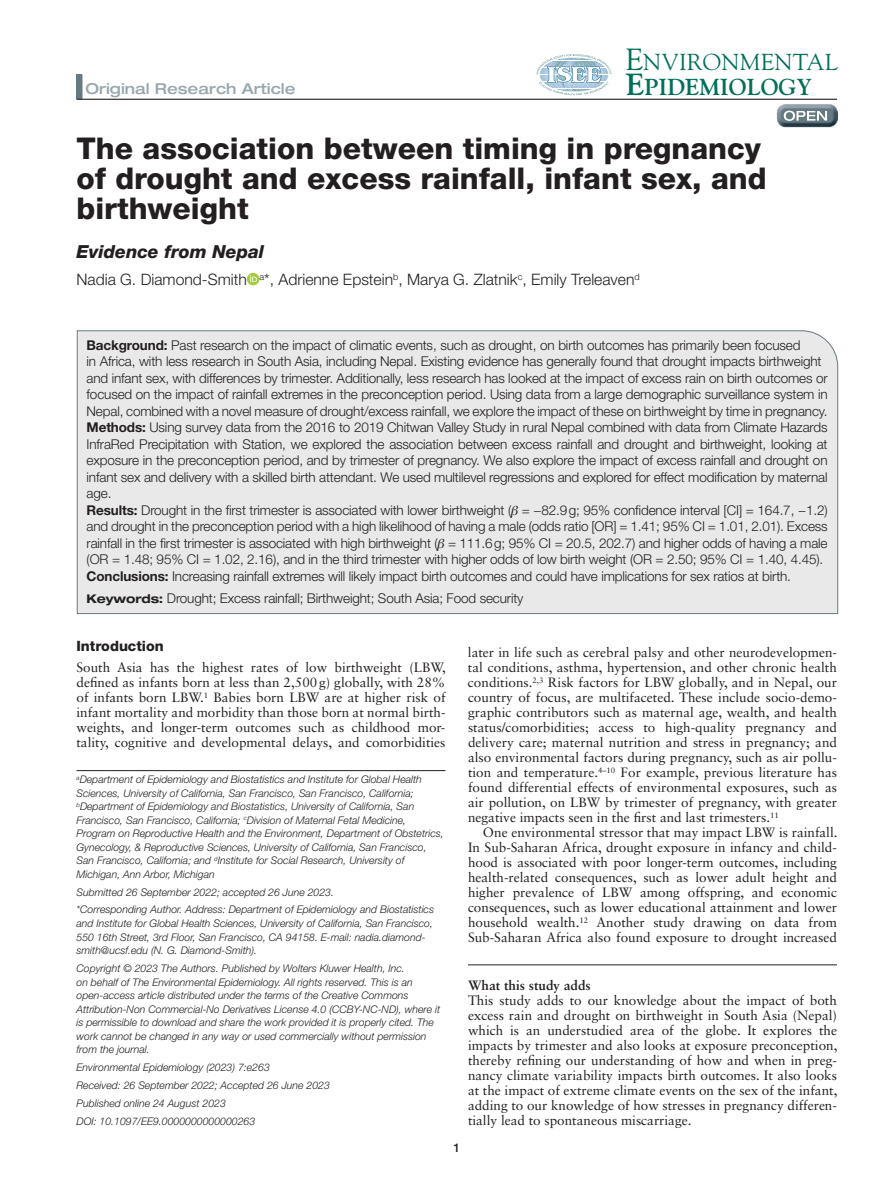
<style>
.page{position:relative;width:891px;height:1188px;background:#fff}
.page>*{position:absolute;margin:0;border:0;box-sizing:border-box;transform-origin:0 0}
.t1{font:800 30px/30px "Helvetica Neue LT Std";color:#231f20}
.t2{font:22.95px/25.2px "Goudy";letter-spacing:.01em;color:#016f5a}
.t3{font:italic 800 18px "Helvetica Neue LT Std";color:#231f20}
.t4{font:300 15.75px "Helvetica Neue LT Std";color:#231f20}
.t5{font:500 expanded 15px "Helvetica Neue LT Std";color:#98a8ae}
.t6{font:800 14.25px "Helvetica Neue LT Std";color:#231f20}
.t7{font:13.5px/15px "Sabon LT Std";color:#231f20;text-align:justify}
.t8{font:300 13.5px/16.5px "Helvetica Neue LT Std";letter-spacing:-.01em;color:#231f20}
.t9{font:700 13.5px "Sabon LT Std";color:#231f20}
.t10{font:500 12px "Helvetica Neue LT Std";color:#231f20}
.t11{font:italic 300 10.5px/13.5px "Helvetica Neue LT Std";color:#231f20}
.s1{font-size:30.45px}
.s2{font-weight:700;font-size:30.45px}
.s3{font-weight:700}
.s4{font-family:"Gandhari Unicode";font-weight:400;font-style:italic}
.s5{font-weight:700;font-stretch:expanded;font-size:12px}
</style>
<div class="page">
<div style="left:76px;top:74px;width:6px;height:25px;background:#677981"></div>
<hr style="left:76px;top:99px;width:761px;height:1px;background:#231f20">
<img style="left:776px;top:104px;width:61px;height:24px">
<svg style="left:784px;top:111px;width:43px;height:10px"></svg>
<svg style="left:536px;top:54px;width:76px;height:42px"></svg>
<div style="left:247px;top:273px;width:12px;height:12px;background:#a5cd3a;border-radius:50%"></div>
<svg style="left:250px;top:275px;width:7px;height:7px"></svg>
<hr style="left:468px;top:964px;width:369px;height:1px;background:#231f20">
<hr style="left:76px;top:770px;width:370px;height:1px;background:#231f20">
<div style="left:76px;top:330px;width:762px;height:284px;background:#e9e9e9"></div>
<p class="t5" style="left:86px;top:80px;width:212px">Original Research Article</p>
<h2 class="t2" style="left:626px;top:49px;width:214px"><span class="s1">E</span>NVIRONMENTAL<br><span class="s2">E</span><span class="s3">PIDEMIOLOGY</span></h2>
<h1 class="t1" style="left:76px;top:134px;width:692px">The association between timing in pregnancy of drought and excess rainfall, infant sex, and birthweight</h1>
<h3 class="t3" style="left:76px;top:241px;width:189px">Evidence from Nepal</h3>
<p class="t4" style="left:76px;top:270px;width:565px">Nadia G. Diamond-Smith <sup>a</sup>*, Adrienne Epstein<sup>b</sup>, Marya G. Zlatnik<sup>c</sup>, Emily Treleaven<sup>d</sup></p>
<p class="t8" style="left:87px;top:336px;width:743px"><span class="s3">Background:</span> Past research on the impact of climatic events, such as drought, on birth outcomes has primarily been focused<br>in Africa, with less research in South Asia, including Nepal. Existing evidence has generally found that drought impacts birthweight and infant sex, with differences by trimester. Additionally, less research has looked at the impact of excess rain on birth outcomes or focused on the impact of rainfall extremes in the preconception period. Using data from a large demographic surveillance system in Nepal, combined with a novel measure of drought/excess rainfall, we explore the impact of these on birthweight by time in pregnancy.<br><span class="s3">Methods:</span> Using survey data from the 2016 to 2019 Chitwan Valley Study in rural Nepal combined with data from Climate Hazards InfraRed Precipitation with Station, we explored the association between excess rainfall and drought and birthweight, looking at exposure in the preconception period, and by trimester of pregnancy. We also explore the impact of excess rainfall and drought on infant sex and delivery with a skilled birth attendant. We used multilevel regressions and explored for effect modification by maternal age.<br><span class="s3">Results:</span> Drought in the first trimester is associated with lower birthweight (<span class="s4">β</span> = −82.9g; 95% confidence interval [CI] = 164.7, −1.2) and drought in the preconception period with a high likelihood of having a male (odds ratio [OR] = 1.41; 95% CI = 1.01, 2.01). Excess rainfall in the first trimester is associated with high birthweight (<span class="s4">β</span> = 111.6g; 95% CI = 20.5, 202.7) and higher odds of having a male (OR = 1.48; 95% CI = 1.02, 2.16), and in the third trimester with higher odds of low birth weight (OR = 2.50; 95% CI = 1.40, 4.45).<br><span class="s3">Conclusions:</span> Increasing rainfall extremes will likely impact birth outcomes and could have implications for sex ratios at birth.</p>
<p class="t8" style="left:87px;top:590px;width:438px"><span class="s5">Keywords:</span> Drought; Excess rainfall; Birthweight; South Asia; Food security</p>
<p class="t6" style="left:76px;top:638px;width:89px">Introduction</p>
<p class="t7" style="left:76px;top:660px;width:371px">South Asia has the highest rates of low birthweight (LBW, defined as infants born at less than 2,500g) globally, with 28% of infants born LBW.<sup>1</sup> Babies born LBW are at higher risk of infant mortality and morbidity than those born at normal birth&shy;weights, and longer-term outcomes such as childhood mor&shy;tality, cognitive and developmental delays, and comorbidities</p>
<p class="t11" style="left:76px;top:772px;width:369px"><sup>a</sup>Department of Epidemiology and Biostatistics and Institute for Global Health Sciences, University of California, San Francisco, San Francisco, California; <sup>b</sup>Department of Epidemiology and Biostatistics, University of California, San Francisco, San Francisco, California; <sup>c</sup>Division of Maternal Fetal Medicine, Program on Reproductive Health and the Environment, Department of Obstetrics, Gynecology, &amp; Reproductive Sciences, University of California, San Francisco, San Francisco, California; and <sup>d</sup>Institute for Social Research, University of Michigan, Ann Arbor, Michigan</p>
<p class="t11" style="left:77px;top:883px;width:359px;line-height:18px">Submitted 26 September 2022; accepted 26 June 2023.<br>*Corresponding Author. Address: Department of Epidemiology and Biostatistics</p>
<p class="t11" style="left:77px;top:916px;width:358px">and Institute for Global Health Sciences, University of California, San Francisco,<br>550 16th Street, 3rd Floor, San Francisco, CA 94158. E-mail: nadia.diamond&shy;smith@ucsf.edu (N. G. Diamond-Smith).</p>
<p class="t11" style="left:77px;top:961px;width:365px">Copyright © 2023 The Authors. Published by Wolters Kluwer Health, Inc.<br>on behalf of The Environmental Epidemiology. All rights reserved. This is an open-access article distributed under the terms of the Creative Commons Attribution-Non Commercial-No Derivatives License 4.0 (CCBY-NC-ND), where it is permissible to download and share the work provided it is properly cited. The work cannot be changed in any way or used commercially without permission from the journal.</p>
<p class="t11" style="left:77px;top:1058px;width:255px;line-height:18px">Environmental Epidemiology (2023) 7:e263<br>Received: 26 September 2022; Accepted 26 June 2023<br>Published online 24 August 2023<br>DOI: 10.1097/EE9.0000000000000263</p>
<p class="t10" style="left:453px;top:1140px;width:8px">1</p>
<p class="t7" style="left:468px;top:645px;width:371px">later in life such as cerebral palsy and other neurodevelopmen&shy;tal conditions, asthma, hypertension, and other chronic health conditions.<sup>2,3</sup> Risk factors for LBW globally, and in Nepal, our country of focus, are multifaceted. These include socio-demo&shy;graphic contributors such as maternal age, wealth, and health status/comorbidities; access to high-quality pregnancy and delivery care; maternal nutrition and stress in pregnancy; and also environmental factors during pregnancy, such as air pollu&shy;tion and temperature.<sup>4–10</sup> For example, previous literature has found differential effects of environmental exposures, such as air pollution, on LBW by trimester of pregnancy, with greater negative impacts seen in the first and last trimesters.<sup>11</sup></p>
<p class="t7" style="left:468px;top:825px;width:371px;text-indent:15px">One environmental stressor that may impact LBW is rainfall.<br>In Sub-Saharan Africa, drought exposure in infancy and child&shy;hood is associated with poor longer-term outcomes, including health-related consequences, such as lower adult height and higher prevalence of LBW among offspring, and economic consequences, such as lower educational attainment and lower household wealth.<sup>12</sup> Another study drawing on data from Sub-Saharan Africa also found exposure to drought increased</p>
<p class="t9" style="left:468px;top:977px;width:124px">What this study adds</p>
<p class="t7" style="left:468px;top:993px;width:371px">This study adds to our knowledge about the impact of both excess rain and drought on birthweight in South Asia (Nepal) which is an understudied area of the globe. It explores the impacts by trimester and also looks at exposure preconception, thereby refining our understanding of how and when in preg&shy;nancy climate variability impacts birth outcomes. It also looks at the impact of extreme climate events on the sex of the infant, adding to our knowledge of how stresses in pregnancy differen&shy;tially lead to spontaneous miscarriage.</p>
</div>
